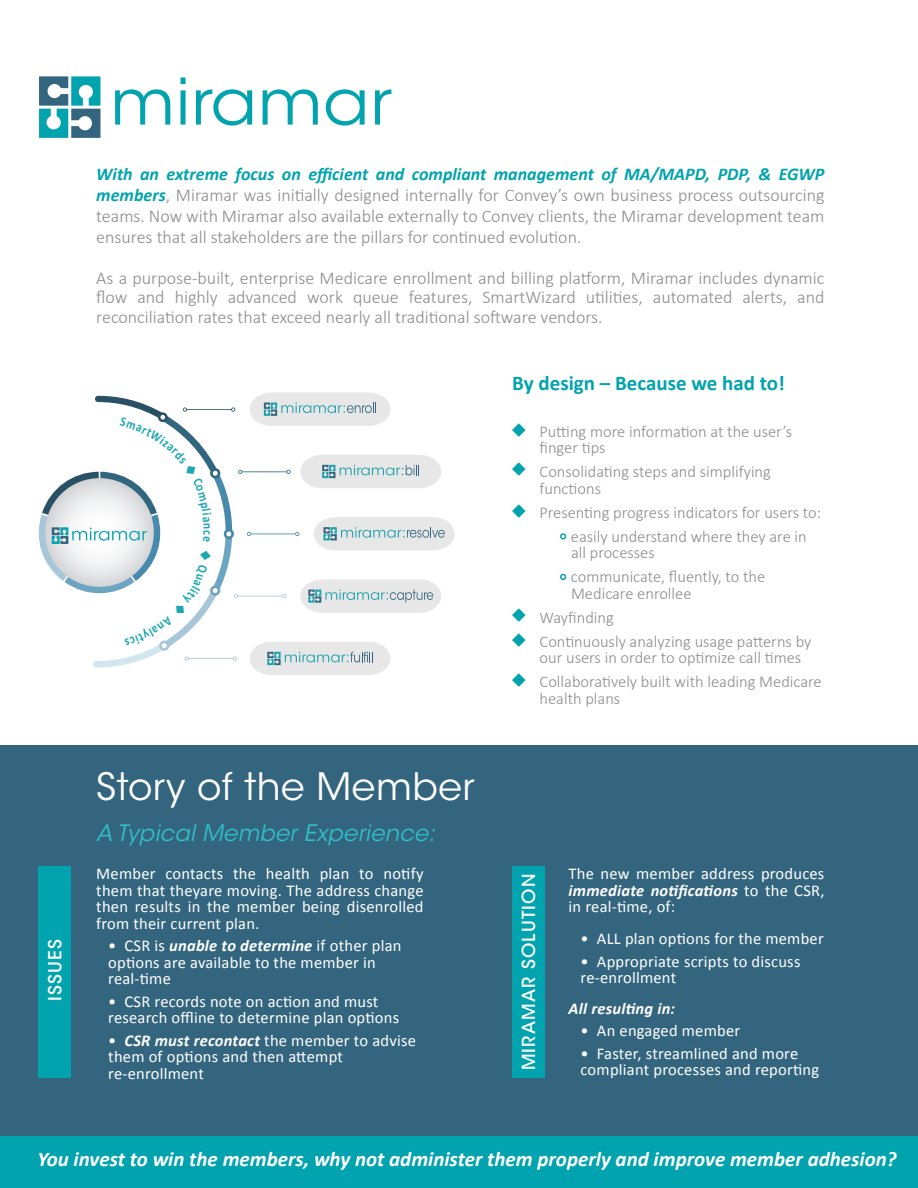
<style>
.page{position:relative;width:918px;height:1188px;background:#fff}
.page>*{position:absolute;margin:0;border:0;box-sizing:border-box;transform-origin:0 0}
.t1{font:37.5px "ITC Avant Garde Std";letter-spacing:.015em;color:#fff}
.t2{font:italic 22.5px "ITC Avant Garde Std";letter-spacing:.015em;color:#31bfc7}
.t3{font:italic 700 21px "Calibri";color:#fff}
.t4{font:700 21px "Calibri";color:#00a3ae}
.t5{font:300 18px/21px "Calibri";color:#8b8a8e;text-align:justify}
.t6{font:500 18px "ITC Avant Garde Std";letter-spacing:.065em;color:#fff}
.t7{font:16.5px/16.5px "Calibri";letter-spacing:.015em;color:#fff}
.t8{font:300 16.5px/24px "Calibri";color:#8b8a8e}
.t9{font:italic 700 16.5px "Calibri";letter-spacing:.015em;color:#fff}
.t10{font:700 13.35px "Calibri";color:#1ca7b2;scale:.87 1}
.s1{font-weight:700;font-style:italic;color:#00a3ae}
.s2{font-weight:700;font-style:italic}
</style>
<div class="page">
<div style="left:0;top:746px;width:918px;height:442px;background:#34657f"></div>
<div style="left:38px;top:866px;width:33px;height:212px;background:#00a3ae"></div>
<div style="left:512px;top:866px;width:33px;height:212px;background:#00a3ae"></div>
<svg style="left:560px;top:533px;width:7px;height:7px"></svg>
<svg style="left:560px;top:573px;width:7px;height:7px"></svg>
<svg style="left:39px;top:76px;width:61px;height:62px"></svg>
<svg style="left:115px;top:89px;width:55px;height:36px"></svg>
<svg style="left:181px;top:77px;width:5px;height:48px"></svg>
<svg style="left:196px;top:89px;width:56px;height:37px"></svg>
<svg style="left:263px;top:89px;width:55px;height:36px"></svg>
<svg style="left:326px;top:89px;width:39px;height:37px"></svg>
<svg style="left:375px;top:89px;width:16px;height:36px"></svg>
<div style="left:0;top:1136px;width:918px;height:52px;background:#00a3ae"></div>
<svg style="left:38px;top:393px;width:417px;height:282px"></svg>
<p class="t5" style="left:96px;top:164px;width:730px"><span class="s1">With an extreme focus on efficient and compliant management of MA/MAPD, PDP, &amp; EGWP members</span>, Miramar was initially designed internally for Convey’s own business process outsourcing teams. Now with Miramar also available externally to Convey clients, the Miramar development team ensures that all stakeholders are the pillars for continued evolution.</p>
<p class="t5" style="left:96px;top:268px;width:730px;line-height:19.5px">As a purpose-built, enterprise Medicare enrollment and billing platform, Miramar includes dynamic flow and highly advanced work queue features, SmartWizard utilities, automated alerts, and reconciliation rates that exceed nearly all traditional software vendors.</p>
<p class="t10" style="left:217px;top:530px;width:7px;rotate:90deg">c</p>
<p class="t6" style="left:44px;top:1001px;width:63px;rotate:-90deg">ISSUES</p>
<h1 class="t1" style="left:96px;top:764px;width:380px">Story of the Member</h1>
<h2 class="t2" style="left:96px;top:819px;width:340px">A Typical Member Experience:</h2>
<p class="t7" style="left:96px;top:866px;width:329px;text-align:justify">Member contacts the health plan to notify them that theyare moving. The address change then results in the member being disenrolled from their current plan.</p>
<p class="t7" style="left:108px;top:938px;width:295px">• CSR is <span class="s2">unable to determine</span> if other plan options are available to the member in real-time</p>
<p class="t7" style="left:108px;top:993px;width:292px">• CSR records note on action and must research offline to determine plan options</p>
<p class="t7" style="left:108px;top:1032px;width:309px">• <span class="s2">CSR must recontact</span> the member to advise them of options and then attempt re-enrollment</p>
<p class="t4" style="left:512px;top:369px;width:274px">By design – Because we had to!</p>
<p class="t8" style="left:540px;top:423px;width:254px;line-height:16.5px">Putting more information at the user’s finger tips</p>
<p class="t8" style="left:540px;top:463px;width:233px;line-height:16.5px">Consolidating steps and simplifying functions</p>
<p class="t8" style="left:571px;top:500px;width:252px;text-indent:-31px">Presenting progress indicators for users to: easily understand where they are in</p>
<p class="t8" style="left:571px;top:540px;width:196px">all processes<br>communicate, fluently, to the</p>
<p class="t8" style="left:540px;top:581px;width:273px;text-indent:31px">Medicare enrollee<br>Wayfinding<br>Continuously analyzing usage patterns by</p>
<p class="t8" style="left:540px;top:645px;width:284px">our users in order to optimize call times<br>Collaboratively built with leading Medicare</p>
<p class="t8" style="left:540px;top:686px;width:82px">health plans</p>
<p class="t6" style="left:518px;top:1070px;width:198px;rotate:-90deg">MIRAMAR SOLUTION</p>
<p class="t7" style="left:569px;top:865px;width:257px;text-align:justify">The new member address produces <span class="s2">immediate notifications</span> to the CSR, in real-time, of:</p>
<p class="t7" style="left:581px;top:930px;width:245px">• ALL plan options for the member</p>
<p class="t7" style="left:581px;top:953px;width:221px">• Appropriate scripts to discuss re-enrollment</p>
<p class="t9" style="left:569px;top:998px;width:108px">All resulting in:</p>
<p class="t7" style="left:581px;top:1023px;width:161px">• An engaged member</p>
<p class="t7" style="left:581px;top:1045px;width:240px">• Faster, streamlined and more compliant processes and reporting</p>
<p class="t3" style="left:37px;top:1146px;width:861px">You invest to win the members, why not administer them properly and improve member adhesion?</p>
</div>
